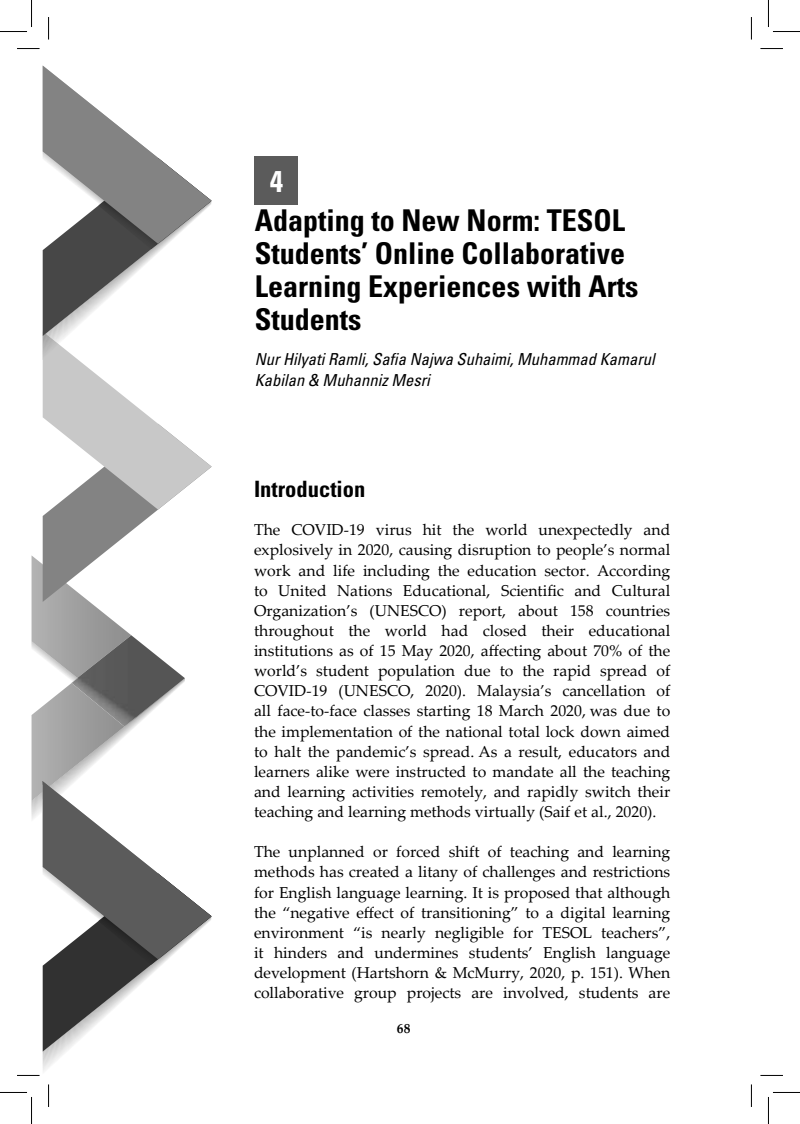
<style>
.page{position:relative;width:800px;height:1124px;background:#fff}
.page>*{position:absolute;margin:0;border:0;box-sizing:border-box;transform-origin:0 0}
.t1{font:700 condensed 30px/33px "Univers LT Std";color:#000}
.t2{font:700 condensed 30px "Univers LT Std";color:#fff}
.t3{font:700 condensed 22.5px "Univers LT Std";color:#000}
.t4{font:italic condensed 16.5px/21px "Univers LT Std";color:#000}
.t5{font:15.75px/20.1px "Palatino Linotype";color:#000;text-align:justify}
.t6{font:700 13.5px "Palatino Linotype";color:#000}
</style>
<div class="page">
<svg style="left:32px;top:555px;width:99px;height:86px"></svg>
<img style="left:72px;top:635px;width:67px;height:6px">
<svg style="left:43px;top:66px;width:168px;height:535px"></svg>
<div style="left:254px;top:157px;width:44px;height:48px;background:#5b5b5b"></div>
<svg style="left:17px;top:48px;width:23px;height:1px"></svg>
<svg style="left:760px;top:48px;width:22px;height:1px"></svg>
<svg style="left:17px;top:641px;width:194px;height:434px"></svg>
<svg style="left:761px;top:1074px;width:21px;height:1px"></svg>
<svg style="left:48px;top:17px;width:1px;height:23px"></svg>
<svg style="left:48px;top:1084px;width:1px;height:22px"></svg>
<svg style="left:750px;top:17px;width:1px;height:22px"></svg>
<svg style="left:750px;top:1085px;width:1px;height:21px"></svg>
<svg style="left:0;top:0;width:32px;height:32px"></svg>
<svg style="left:0;top:1092px;width:32px;height:31px"></svg>
<svg style="left:768px;top:0;width:31px;height:32px"></svg>
<svg style="left:768px;top:1092px;width:31px;height:31px"></svg>
<h1 class="t2" style="left:269px;top:162px;width:15px">4</h1>
<h1 class="t1" style="left:254px;top:203px;width:385px">Adapting to New Norm: TESOL<br>Students’ Online Collaborative<br>Learning Experiences with Arts<br>Students</h1>
<p class="t4" style="left:254px;top:348px;width:401px">Nur Hilyati Ramli, Safia Najwa Suhaimi, Muhammad Kamarul<br>Kabilan &amp; Muhanniz Mesri</p>
<h2 class="t3" style="left:254px;top:475px;width:113px">Introduction</h2>
<p class="t5" style="left:254px;top:519px;width:417px">The COVID-19 virus hit the world unexpectedly and explosively in 2020, causing disruption to people’s normal work and life including the education sector. According to United Nations Educational, Scientific and Cultural Organization’s (UNESCO) report, about 158 countries throughout the world had closed their educational institutions as of 15 May 2020, affecting about 70% of the world’s student population due to the rapid spread of COVID-19 (UNESCO, 2020). Malaysia’s cancellation of all face-to-face classes starting 18 March 2020, was due to the implementation of the national total lock down aimed to halt the pandemic’s spread. As a result, educators and learners alike were instructed to mandate all the teaching and learning activities remotely, and rapidly switch their teaching and learning methods virtually (Saif et al., 2020).</p>
<p class="t5" style="left:254px;top:841px;width:417px">The unplanned or forced shift of teaching and learning methods has created a litany of challenges and restrictions for English language learning. It is proposed that although the “negative effect of transitioning” to a digital learning environment “is nearly negligible for TESOL teachers”, it hinders and undermines students’ English language development (Hartshorn &amp; McMurry, 2020, p. 151). When collaborative group projects are involved, students are</p>
<p class="t6" style="left:397px;top:1018px;width:15px">68</p>
</div>
